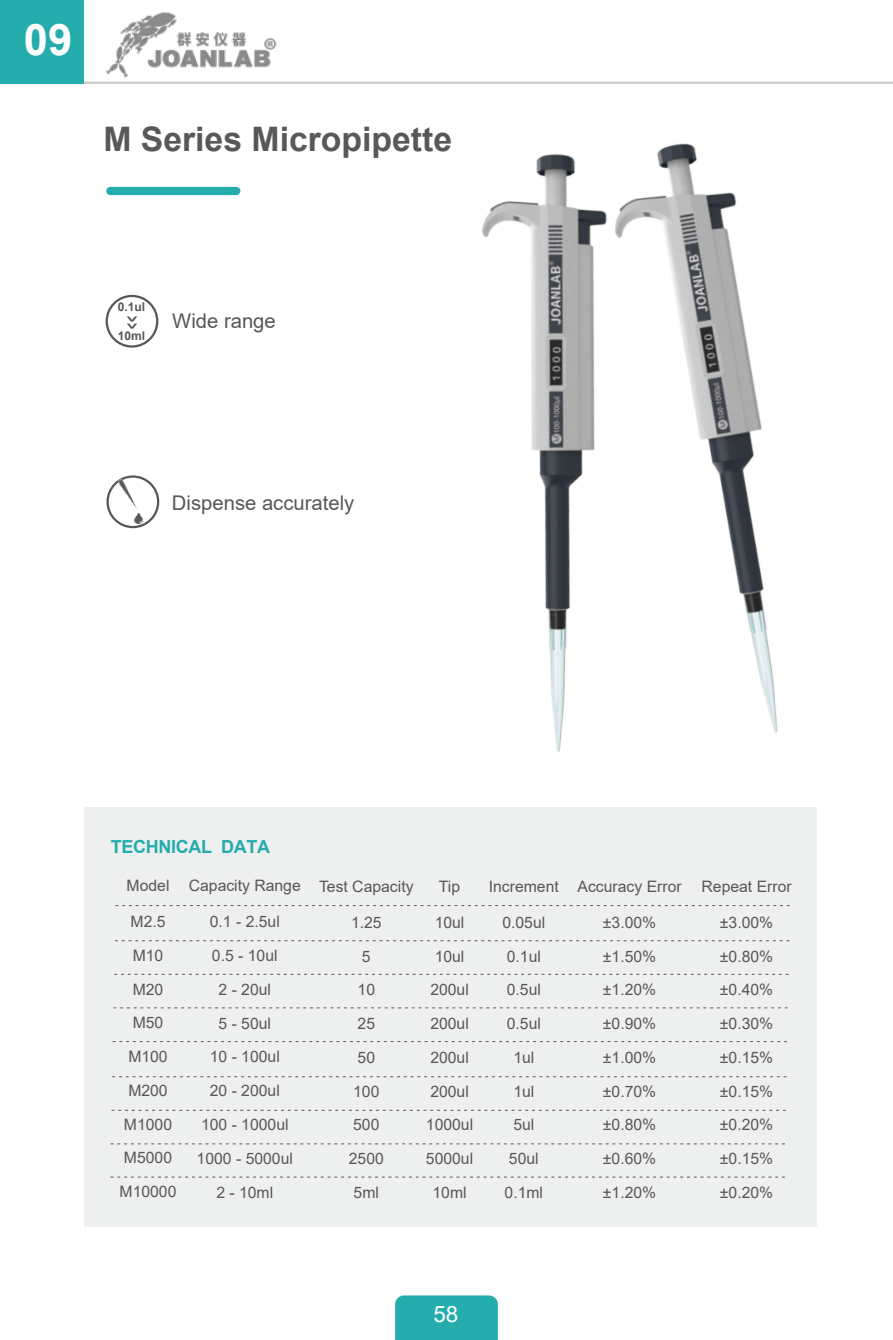
<style>
.page{position:relative;width:893px;height:1340px;background:#fff}
.page>*{position:absolute;margin:0;border:0;box-sizing:border-box;transform-origin:0 0}
.t1{font:700 43.65px "Arial";color:#fff}
.t2{font:700 33.75px "Arial";color:#595757}
.t3{font:22.5px "Arial";color:#fff}
.t4{font:20.25px "Arial";color:#595757}
.t5{font:700 18px "Arial";letter-spacing:-.02em;color:#25acac}
.t6{font:15.75px/33.8px "Arial";color:#595757;text-align:center}
.t7{font:700 11.92px "Arial";color:#585757}
</style>
<div class="page">
<div style="left:106px;top:187px;width:134px;height:8px;background:#25acac;border-radius:4px"></div>
<div style="left:84px;top:807px;width:732px;height:419px;background:#eeefef"></div>
<svg style="left:115px;top:940px;width:675px;height:1px"></svg>
<svg style="left:115px;top:973px;width:674px;height:1px"></svg>
<svg style="left:116px;top:905px;width:674px;height:1px"></svg>
<svg style="left:114px;top:1007px;width:674px;height:1px"></svg>
<svg style="left:113px;top:1076px;width:674px;height:1px"></svg>
<svg style="left:112px;top:1109px;width:674px;height:1px"></svg>
<svg style="left:113px;top:1041px;width:674px;height:1px"></svg>
<svg style="left:111px;top:1143px;width:674px;height:1px"></svg>
<svg style="left:111px;top:1176px;width:674px;height:1px"></svg>
<div style="left:106px;top:475px;width:53px;height:53px;border:2px solid #565757;border-radius:50%"></div>
<img style="left:117px;top:480px;width:28px;height:44px">
<div style="left:106px;top:295px;width:52px;height:52px;border:2px solid #565757;border-radius:50%"></div>
<img style="left:482px;top:143px;width:296px;height:609px">
<hr style="left:0;top:82px;width:893px;height:2px;background:#ccc">
<img style="left:95px;top:12px;width:191px;height:70px">
<div style="left:0;top:0;width:84px;height:84px;background:#25acac"></div>
<div style="left:395px;top:1295px;width:103px;height:44px;background:#25acac"></div>
<h1 class="t1" style="left:24px;top:9px;width:50px">09</h1>
<h2 class="t2" style="left:103px;top:116px;width:350px">M Series Micropipette</h2>
<p class="t7" style="left:118px;top:298px;width:29px">0.1ul</p>
<p class="t7" style="left:118px;top:327px;width:29px">10ml</p>
<p class="t4" style="left:172px;top:306px;width:105px">Wide range</p>
<p class="t4" style="left:172px;top:488px;width:184px">Dispense accurately</p>
<p class="t5" style="left:111px;top:833px;width:161px">TECHNICAL DATA</p>
<p class="t6" style="left:189px;top:868px;width:114px">Capacity Range</p>
<p class="t6" style="left:197px;top:904px;width:98px">0.1 - 2.5ul<br>0.5 - 10ul<br>2 - 20ul<br>5 - 50ul<br>10 - 100ul<br>20 - 200ul<br>100 - 1000ul<br>1000 - 5000ul<br>2 - 10ml</p>
<p class="t6" style="left:127px;top:868px;width:44px">Model</p>
<p class="t6" style="left:120px;top:904px;width:58px">M2.5<br>M10<br>M20<br>M50<br>M100<br>M200<br>M1000<br>M5000<br>M10000</p>
<p class="t6" style="left:319px;top:869px;width:96px">Test Capacity</p>
<p class="t6" style="left:349px;top:905px;width:37px">1.25<br>5<br>10<br>25<br>50<br>100<br>500<br>2500<br>5ml</p>
<p class="t6" style="left:439px;top:869px;width:23px">Tip</p>
<p class="t6" style="left:426px;top:905px;width:49px">10ul<br>10ul<br>200ul<br>200ul<br>200ul<br>200ul<br>1000ul<br>5000ul<br>10ml</p>
<p class="t6" style="left:489px;top:869px;width:72px">Increment</p>
<p class="t6" style="left:502px;top:905px;width:44px">0.05ul<br>0.1ul<br>0.5ul<br>0.5ul<br>1ul<br>1ul<br>5ul<br>50ul<br>0.1ml</p>
<p class="t6" style="left:578px;top:869px;width:106px">Accuracy Error</p>
<p class="t6" style="left:603px;top:905px;width:55px;text-align:justify">±3.00% ±1.50% ±1.20% ±0.90% ±1.00% ±0.70% ±0.80% ±0.60% ±1.20%</p>
<p class="t6" style="left:701px;top:869px;width:92px">Repeat Error</p>
<p class="t6" style="left:720px;top:905px;width:55px;text-align:justify">±3.00% ±0.80% ±0.40% ±0.30% ±0.15% ±0.15% ±0.20% ±0.15% ±0.20%</p>
<h3 class="t3" style="left:433px;top:1298px;width:27px">58</h3>
</div>
